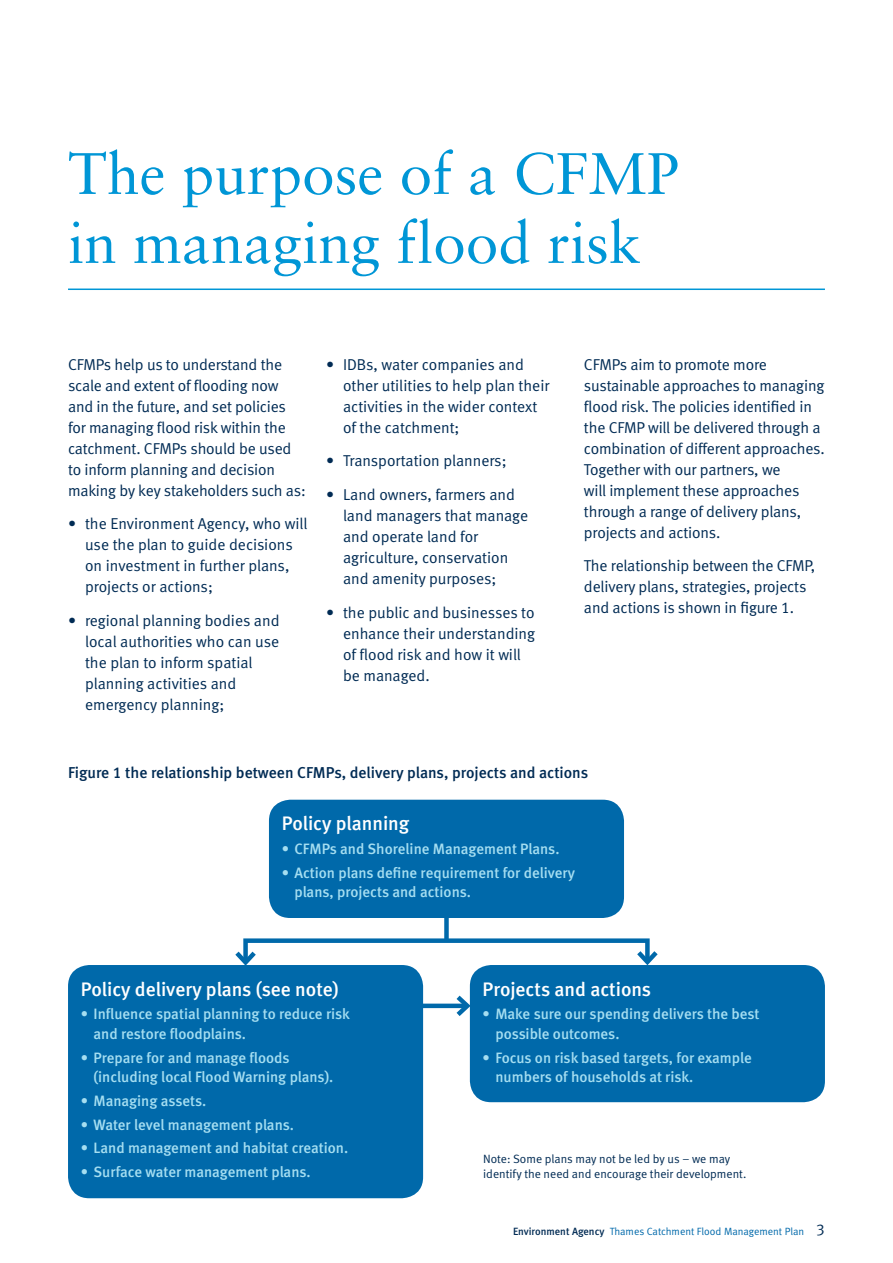
<style>
.page{position:relative;width:893px;height:1263px;background:#fff}
.page>*{position:absolute;margin:0;border:0;box-sizing:border-box;transform-origin:0 0}
.t1{font:58.5px/69px "EA Sabon";color:#0096d6}
.t2{font:500 19.5px "EA Meta";color:#fff}
.t3{font:15.75px/21px "EA Meta Normal";letter-spacing:-.01em;color:#002b54}
.t4{font:500 15.75px "EA Meta";color:#002b54}
.t5{font:500 15px/19.5px "EA Meta";color:#a5def1}
.t6{font:12px/15px "EA Meta Normal";color:#002b54}
.t7{font:10.5px "EA Meta Normal";color:#0069aa}
.s1{font-family:"EA Meta";font-weight:500;color:#002b54}
.s2{font-size:15.75px;color:#002b54}
</style>
<div class="page">
<div style="left:188px;top:1003px;width:279px;height:5px;background:#0069aa"></div>
<svg style="left:452px;top:991px;width:18px;height:30px"></svg>
<hr style="left:68px;top:288px;width:757px;height:2px;background:#0096d6">
<div style="left:243px;top:938px;width:407px;height:27px;border:4px solid #0069aa"></div>
<svg style="left:235px;top:947px;width:25px;height:18px"></svg>
<svg style="left:632px;top:946px;width:26px;height:19px"></svg>
<div style="left:269px;top:800px;width:355px;height:118px;background:#0069aa;border-radius:21px"></div>
<div style="left:68px;top:965px;width:355px;height:233px;background:#0069aa;border-radius:21px"></div>
<div style="left:470px;top:965px;width:355px;height:137px;background:#0069aa;border-radius:21px"></div>
<div style="left:444px;top:914px;width:5px;height:27px;background:#0069aa"></div>
<h1 class="t1" style="left:68px;top:139px;width:613px">The purpose of a CFMP in managing flood risk</h1>
<p class="t3" style="left:68px;top:353px;width:239px">CFMPs help us to understand the scale and extent of flooding now and in the future, and set policies for managing flood risk within the catchment. CFMPs should be used to inform planning and decision making by key stakeholders such as:</p>
<p class="t3" style="left:85px;top:513px;width:224px;text-indent:-17px">• the Environment Agency, who will use the plan to guide decisions on investment in further plans, projects or actions;</p>
<p class="t3" style="left:85px;top:610px;width:196px;text-indent:-17px">• regional planning bodies and local authorities who can use the plan to inform spatial planning activities and emergency planning;</p>
<p class="t3" style="left:343px;top:353px;width:208px;text-indent:-17px">• IDBs, water companies and other utilities to help plan their activities in the wider context of the catchment;</p>
<p class="t3" style="left:326px;top:450px;width:182px">• Transportation planners;</p>
<p class="t3" style="left:343px;top:484px;width:187px;text-indent:-17px">• Land owners, farmers and land managers that manage and operate land for agriculture, conservation and amenity purposes;</p>
<p class="t3" style="left:343px;top:602px;width:194px;text-indent:-17px">• the public and businesses to enhance their understanding of flood risk and how it will be managed.</p>
<p class="t3" style="left:584px;top:353px;width:242px">CFMPs aim to promote more sustainable approaches to managing flood risk. The policies identified in the CFMP will be delivered through a combination of different approaches.<br>Together with our partners, we<br>will implement these approaches through a range of delivery plans, projects and actions.</p>
<p class="t3" style="left:584px;top:555px;width:233px">The relationship between the CFMP, delivery plans, strategies, projects and actions is shown in figure 1.</p>
<p class="t4" style="left:68px;top:763px;width:522px">Figure 1 the relationship between CFMPs, delivery plans, projects and actions</p>
<p class="t2" style="left:282px;top:812px;width:129px">Policy planning</p>
<p class="t5" style="left:282px;top:839px;width:279px">• CFMPs and Shoreline Management Plans.</p>
<p class="t5" style="left:294px;top:863px;width:282px;text-indent:-13px">• Action plans define requirement for delivery plans, projects and actions.</p>
<p class="t2" style="left:81px;top:977px;width:259px">Policy delivery plans (see note)</p>
<p class="t5" style="left:94px;top:1004px;width:258px;text-indent:-13px">• Influence spatial planning to reduce risk and restore floodplains.</p>
<p class="t5" style="left:94px;top:1047px;width:241px;text-indent:-13px">• Prepare for and manage floods (including local Flood Warning plans).</p>
<p class="t5" style="left:81px;top:1091px;width:127px">• Managing assets.</p>
<p class="t5" style="left:81px;top:1114px;width:215px">• Water level management plans.</p>
<p class="t5" style="left:81px;top:1138px;width:269px">• Land management and habitat creation.</p>
<p class="t5" style="left:81px;top:1162px;width:231px">• Surface water management plans.</p>
<p class="t2" style="left:483px;top:977px;width:170px">Projects and actions</p>
<p class="t5" style="left:495px;top:1004px;width:266px;text-indent:-13px">• Make sure our spending delivers the best possible outcomes.</p>
<p class="t5" style="left:495px;top:1047px;width:258px;text-indent:-13px">• Focus on risk based targets, for example numbers of households at risk.</p>
<p class="t6" style="left:483px;top:1151px;width:265px">Note: Some plans may not be led by us – we may identify the need and encourage their development.</p>
<p class="t7" style="left:513px;top:1225px;width:313px"><span class="s1">Environment Agency</span> Thames Catchment Flood Management Plan <span class="s2">3</span></p>
</div>
